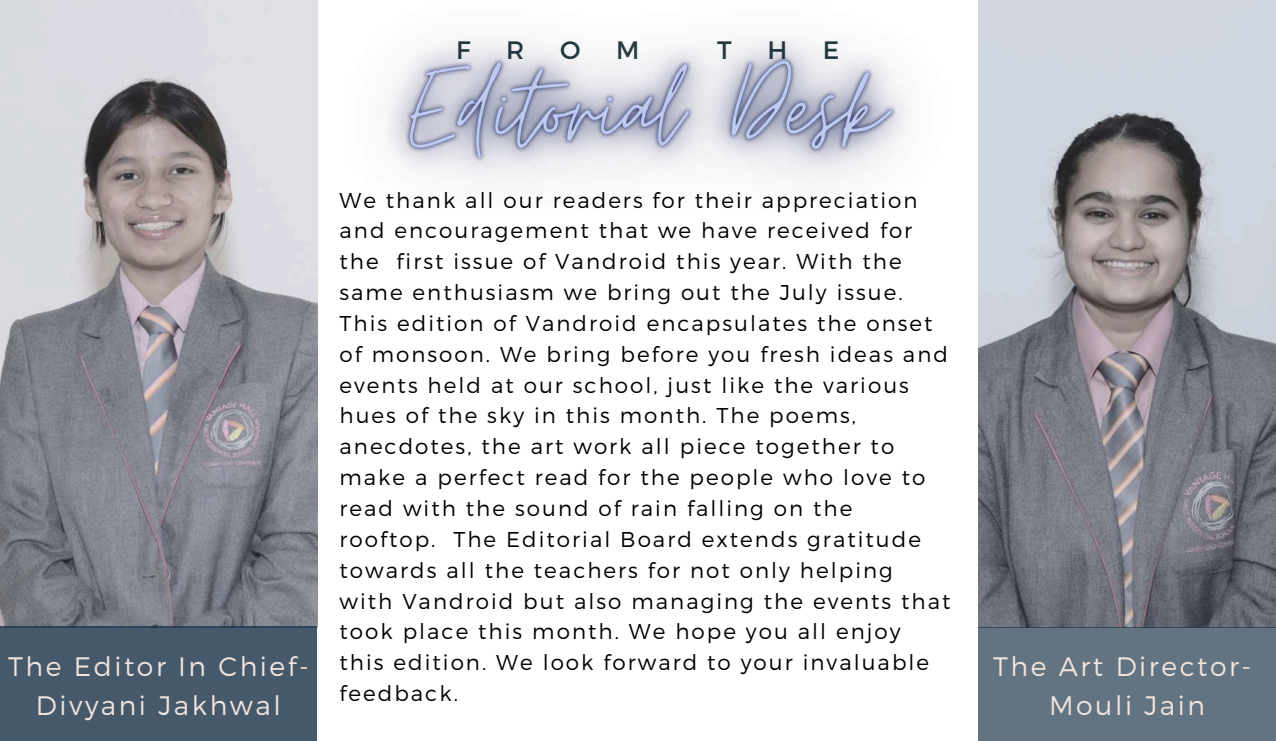
<style>
.page{position:relative;width:1276px;height:741px;background:#fff}
.page>*{position:absolute;margin:0;border:0;box-sizing:border-box;transform-origin:0 0}
.t1{font:300 26.7px/38.2px "Montserrat";letter-spacing:.095em;color:#f1e4dd;text-align:center}
.t2{font:25.2px "Montserrat";color:#263b40}
.t3{font:300 21.45px/30.8px "Montserrat";letter-spacing:.095em;color:#000}
</style>
<div class="page">
<img style="left:0;top:0;width:317px;height:626px">
<img style="left:978px;top:0;width:297px;height:626px">
<div style="left:0;top:626px;width:317px;height:114px;background:#45596b"></div>
<img style="left:248px;top:0;width:805px;height:349px">
<div style="left:978px;top:626px;width:298px;height:114px;background:#627382"></div>
<p class="t2" style="left:456px;top:35px;width:16px">F</p>
<p class="t2" style="left:506px;top:35px;width:20px">R</p>
<p class="t2" style="left:560px;top:35px;width:22px">O</p>
<p class="t2" style="left:616px;top:35px;width:25px">M</p>
<p class="t2" style="left:717px;top:35px;width:16px">T</p>
<p class="t2" style="left:767px;top:35px;width:21px">H</p>
<p class="t2" style="left:823px;top:35px;width:18px">E</p>
<p class="t1" style="left:8px;top:647px;width:302px">The Editor In Chief-<br>Divyani Jakhwal</p>
<p class="t3" style="left:339px;top:184px;width:612px">We thank all our readers for their appreciation and encouragement that we have received for the first issue of Vandroid this year. With the same enthusiasm we bring out the July issue.<br>This edition of Vandroid encapsulates the onset of monsoon. We bring before you fresh ideas and events held at our school, just like the various hues of the sky in this month. The poems, anecdotes, the art work all piece together to make a perfect read for the people who love to read with the sound of rain falling on the rooftop. The Editorial Board extends gratitude towards all the teachers for not only helping with Vandroid but also managing the events that took place this month. We hope you all enjoy<br>this edition. We look forward to your invaluable feedback.</p>
<p class="t1" style="left:993px;top:647px;width:260px">The Art Director-<br>Mouli Jain</p>
</div>
